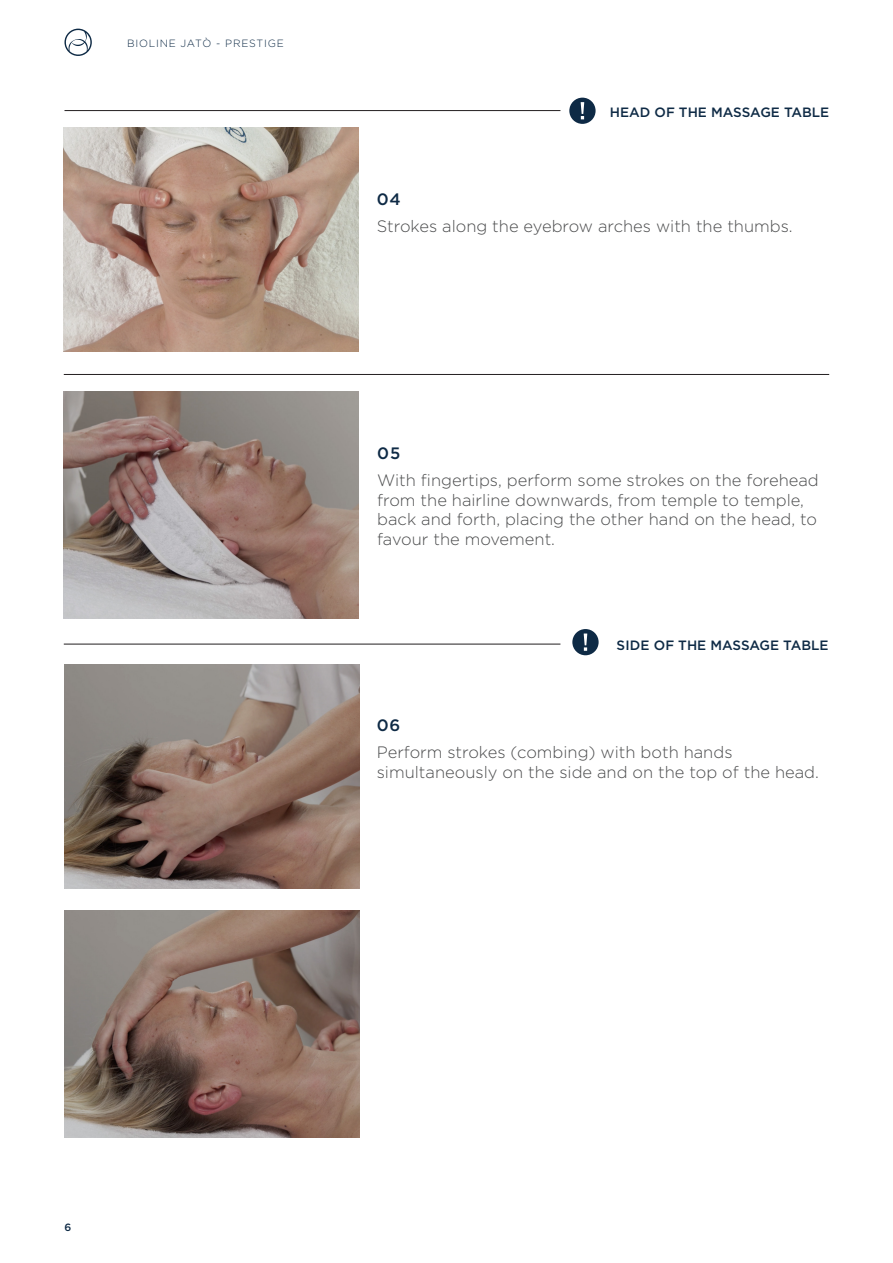
<style>
.page{position:relative;width:893px;height:1263px;background:#fff}
.page>*{position:absolute;margin:0;border:0;box-sizing:border-box;transform-origin:0 0}
.t1{font:300 16.5px/19.8px "Gotham";color:#4b4c4d}
.t2{font:500 16.5px "Gotham";color:#0e2a45}
.t3{font:500 13.5px "Gotham";color:#0e2a45}
.t4{font:300 10.5px "Gotham";letter-spacing:.075em;color:#0e2a45}
.t5{font:500 10.5px "Gotham";color:#0e2a45}
</style>
<div class="page">
<svg style="left:64px;top:29px;width:28px;height:27px"></svg>
<hr style="left:64px;top:644px;width:496px;height:1px;background:#231f20">
<hr style="left:64px;top:374px;width:765px;height:1px;background:#231f20">
<div style="left:572px;top:629px;width:27px;height:26px;background:#0e2a45;border-radius:50%"></div>
<svg style="left:584px;top:633px;width:3px;height:18px"></svg>
<hr style="left:64px;top:110px;width:496px;height:1px;background:#231f20">
<div style="left:569px;top:98px;width:27px;height:26px;background:#0e2a45;border-radius:50%"></div>
<svg style="left:581px;top:102px;width:3px;height:17px"></svg>
<img style="left:63px;top:128px;width:295px;height:224px">
<img style="left:63px;top:392px;width:295px;height:226px">
<img style="left:64px;top:664px;width:296px;height:224px">
<img style="left:64px;top:910px;width:296px;height:227px">
<p class="t4" style="left:127px;top:38px;width:158px">BIOLINE JATÒ - PRESTIGE</p>
<p class="t3" style="left:610px;top:104px;width:221px">HEAD OF THE MASSAGE TABLE</p>
<p class="t2" style="left:377px;top:189px;width:26px">04</p>
<p class="t1" style="left:377px;top:216px;width:417px">Strokes along the eyebrow arches with the thumbs.</p>
<p class="t2" style="left:377px;top:443px;width:25px">05</p>
<p class="t1" style="left:377px;top:470px;width:443px">With fingertips, perform some strokes on the forehead from the hairline downwards, from temple to temple, back and forth, placing the other hand on the head, to favour the movement.</p>
<p class="t3" style="left:617px;top:637px;width:214px">SIDE OF THE MASSAGE TABLE</p>
<p class="t2" style="left:377px;top:716px;width:25px">06</p>
<p class="t1" style="left:377px;top:742px;width:444px">Perform strokes (combing) with both hands simultaneously on the side and on the top of the head.</p>
<p class="t5" style="left:64px;top:1222px;width:8px">6</p>
</div>
